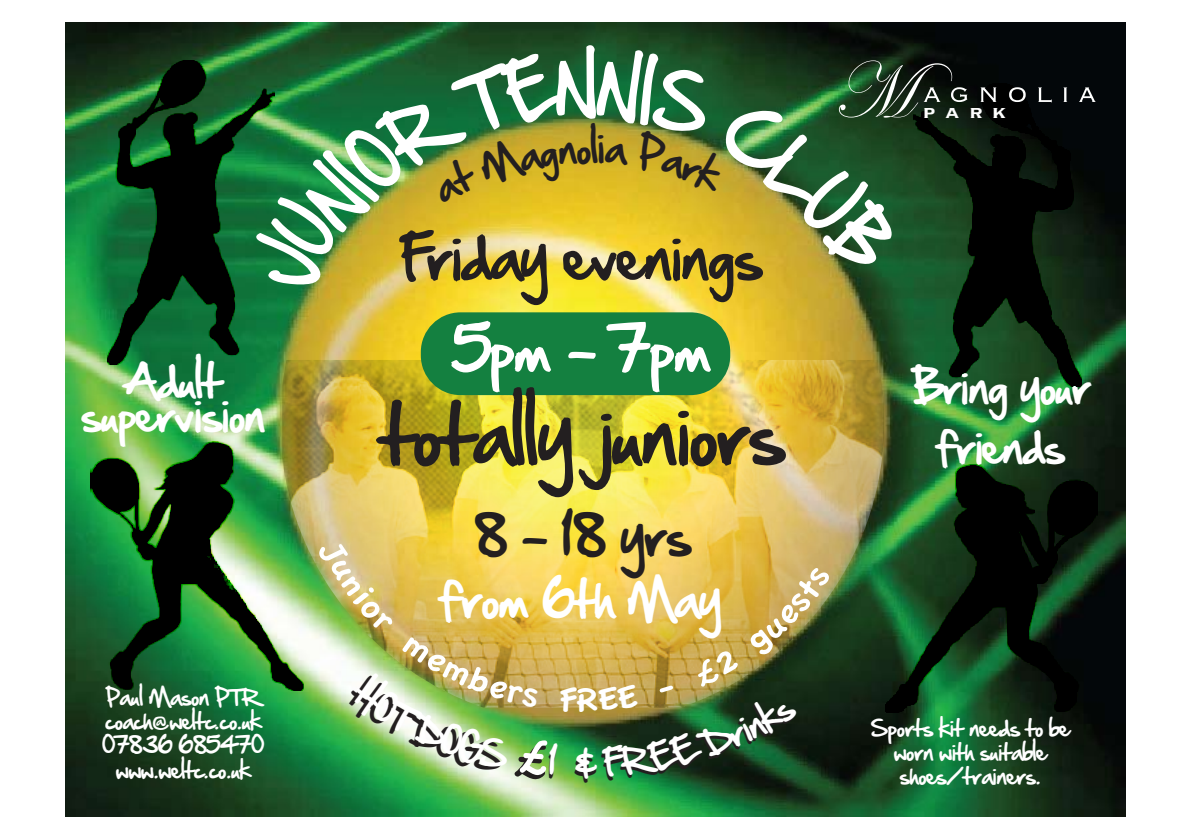
<style>
.page{position:relative;width:1191px;height:840px;background:#fff}
.page>*{position:absolute;margin:0;border:0;box-sizing:border-box;transform-origin:0 0}
.t1{font:70px "Hand Of Sean";color:#231f20}
.t2{font:53.8px "Hand Of Sean";color:#231f20}
.t3{font:53.8px "Hand Of Sean";color:#fff}
.t4{font:48px "Hand Of Sean";color:#231f20}
.t5{font:44px "Hand Of Sean";color:#fff}
.t6{font:40px/34px "Hand Of Sean";color:#fff;text-align:center}
.t7{font:700 22.8px "Copperplate";color:#fff}
.t8{font:20px/24px "Hand Of Sean";color:#fff;text-align:center}
</style>
<div class="page">
<img style="left:66px;top:23px;width:1059px;height:792px">
<img style="left:282px;top:360px;width:602px;height:347px">
<div style="left:421px;top:312px;width:309px;height:83px;background:#148040;border-radius:40px"></div>
<img style="left:107px;top:61px;width:167px;height:303px">
<img style="left:91px;top:441px;width:212px;height:248px">
<img style="left:913px;top:83px;width:168px;height:304px">
<img style="left:885px;top:464px;width:212px;height:248px">
<svg style="left:980px;top:87px;width:16px;height:15px"></svg>
<svg style="left:1009px;top:87px;width:16px;height:15px"></svg>
<svg style="left:1038px;top:87px;width:13px;height:15px"></svg>
<svg style="left:1063px;top:87px;width:4px;height:15px"></svg>
<svg style="left:1079px;top:87px;width:16px;height:15px"></svg>
<img style="left:241px;top:45px;width:726px;height:255px">
<img style="left:317px;top:538px;width:514px;height:245px">
<p class="t7" style="left:923px;top:97px;width:84px">park</p>
<h2 class="t2" style="left:404px;top:209px;width:359px">Friday evenings</h2>
<h2 class="t3" style="left:454px;top:301px;width:259px">5pm - 7pm</h2>
<h3 class="t6" style="left:82px;top:364px;width:185px">Adult supervision</h3>
<h3 class="t6" style="left:912px;top:357px;width:179px;line-height:60px">Bring your friends</h3>
<h1 class="t1" style="left:382px;top:372px;width:404px">totally juniors</h1>
<h3 class="t4" style="left:475px;top:492px;width:217px">8 - 18 yrs</h3>
<h3 class="t5" style="left:442px;top:560px;width:281px">from 6th May</h3>
<p class="t8" style="left:102px;top:685px;width:163px">Paul Mason PTR coach@weltc.co.uk<br>07836 685470 www.weltc.co.uk</p>
<p class="t8" style="left:871px;top:715px;width:200px">Sports kit needs to be worn with suitable shoes/trainers.</p>
</div>
